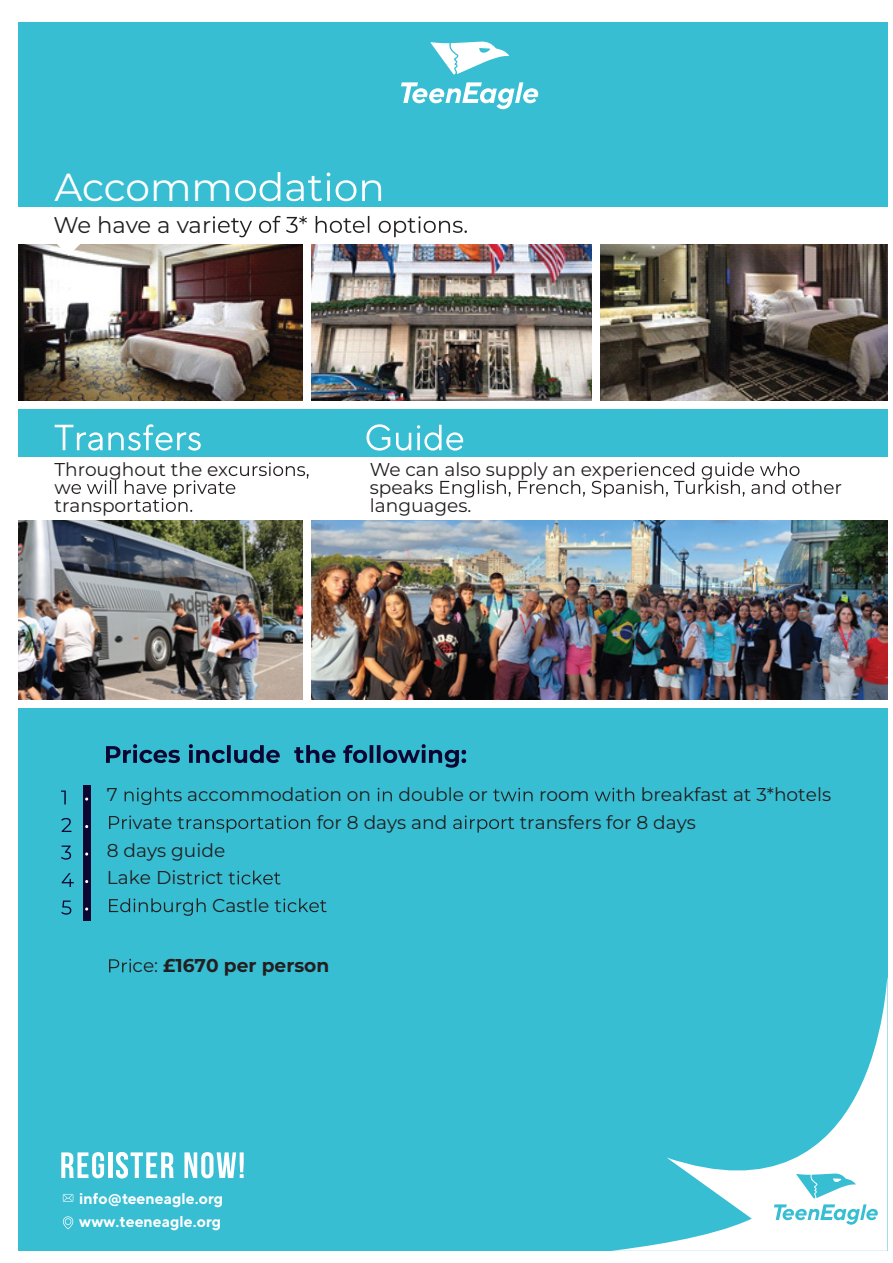
<style>
.page{position:relative;width:893px;height:1263px;background:#fff}
.page>*{position:absolute;margin:0;border:0;box-sizing:border-box;transform-origin:0 0}
.t1{font:39.15px "Montserrat";letter-spacing:-.005em;color:#fff}
.t2{font:22.65px "Montserrat";letter-spacing:-.01em;color:#231f20}
.t3{font:18.6px/17.9px "Montserrat";color:#231f20}
.t4{font:700 18.6px "Montserrat";color:#231f20}
.t5{font:700 15.6px/23.1px "TT Norms";color:#fff}
.s1{font-weight:400}
</style>
<div class="page">
<div style="left:18px;top:22px;width:869px;height:1229px;background:#37bed3"></div>
<img style="left:18px;top:244px;width:870px;height:157px">
<div style="left:18px;top:208px;width:869px;height:36px;background:#fff"></div>
<div style="left:18px;top:401px;width:869px;height:7px;background:#fff"></div>
<div style="left:304px;top:238px;width:7px;height:167px;background:#fff"></div>
<div style="left:592px;top:238px;width:8px;height:167px;background:#fff"></div>
<svg style="left:55px;top:424px;width:146px;height:27px"></svg>
<svg style="left:366px;top:424px;width:97px;height:27px"></svg>
<svg style="left:52px;top:244px;width:32px;height:12px"></svg>
<img style="left:18px;top:520px;width:286px;height:180px">
<svg style="left:106px;top:744px;width:360px;height:24px"></svg>
<div style="left:83px;top:785px;width:7px;height:135px;background:#0b0732"></div>
<svg style="left:61px;top:790px;width:5px;height:14px"></svg>
<svg style="left:61px;top:818px;width:10px;height:14px"></svg>
<svg style="left:61px;top:845px;width:10px;height:15px"></svg>
<svg style="left:62px;top:873px;width:12px;height:14px"></svg>
<svg style="left:61px;top:900px;width:10px;height:15px"></svg>
<img style="left:311px;top:520px;width:576px;height:180px">
<div style="left:304px;top:507px;width:7px;height:193px;background:#fff"></div>
<div style="left:18px;top:700px;width:869px;height:8px;background:#fff"></div>
<svg style="left:235px;top:172px;width:146px;height:29px"></svg>
<svg style="left:213px;top:216px;width:254px;height:21px"></svg>
<div style="left:18px;top:457px;width:869px;height:63px;background:#fff"></div>
<svg style="left:52px;top:462px;width:257px;height:65px"></svg>
<svg style="left:424px;top:462px;width:418px;height:36px"></svg>
<svg style="left:125px;top:787px;width:57px;height:18px"></svg>
<svg style="left:378px;top:788px;width:14px;height:13px"></svg>
<svg style="left:493px;top:788px;width:40px;height:13px"></svg>
<svg style="left:595px;top:787px;width:39px;height:14px"></svg>
<svg style="left:109px;top:815px;width:22px;height:14px"></svg>
<svg style="left:178px;top:815px;width:132px;height:18px"></svg>
<svg style="left:453px;top:815px;width:61px;height:18px"></svg>
<svg style="left:177px;top:871px;width:27px;height:13px"></svg>
<svg style="left:229px;top:871px;width:52px;height:13px"></svg>
<svg style="left:109px;top:898px;width:97px;height:18px"></svg>
<svg style="left:275px;top:898px;width:52px;height:14px"></svg>
<svg style="left:109px;top:959px;width:22px;height:13px"></svg>
<svg style="left:61px;top:1152px;width:43px;height:26px"></svg>
<hr style="left:108px;top:1152px;width:4px;height:26px;background:#fff">
<svg style="left:116px;top:1152px;width:58px;height:26px"></svg>
<svg style="left:184px;top:1152px;width:60px;height:26px"></svg>
<svg style="left:612px;top:981px;width:275px;height:270px"></svg>
<svg style="left:63px;top:1194px;width:10px;height:8px"></svg>
<svg style="left:63px;top:1216px;width:10px;height:13px"></svg>
<svg style="left:796px;top:1173px;width:60px;height:25px"></svg>
<svg style="left:774px;top:1204px;width:104px;height:21px"></svg>
<svg style="left:430px;top:41px;width:79px;height:34px"></svg>
<svg style="left:401px;top:82px;width:137px;height:27px"></svg>
<h1 class="t1" style="left:54px;top:161px;width:180px">Accomm</h1>
<p class="t2" style="left:53px;top:210px;width:159px">We have a var</p>
<p class="t3" style="left:55px;top:462px;width:175px">Throughout the ex w<br>transpor</p>
<p class="t3" style="left:370px;top:462px;width:265px">We can also supply an exper speak<br>languages.</p>
<p class="t3" style="left:107px;top:787px;width:12px">7</p>
<p class="t3" style="left:187px;top:787px;width:185px">accommodation on</p>
<p class="t3" style="left:398px;top:787px;width:91px">double or</p>
<p class="t3" style="left:539px;top:787px;width:52px">room</p>
<p class="t3" style="left:641px;top:787px;width:192px">breakfast at 3*hotels</p>
<p class="t3" style="left:133px;top:815px;width:41px">vate</p>
<p class="t3" style="left:317px;top:815px;width:132px">for 8 days and</p>
<p class="t3" style="left:520px;top:815px;width:178px">transfers for 8 days</p>
<p class="t3" style="left:107px;top:838px;width:120px;line-height:27.8px">8 days guide<br>Lake Di</p>
<p class="t3" style="left:212px;top:865px;width:58px;line-height:27.8px;text-indent:-7px">ct<br>Castle</p>
<p class="t4" style="left:133px;top:952px;width:198px"><span class="s1">ce:</span> £1670 per person</p>
<p class="t5" style="left:79px;top:1186px;width:145px">info@teeneagle.org www.teeneagle.org</p>
</div>
